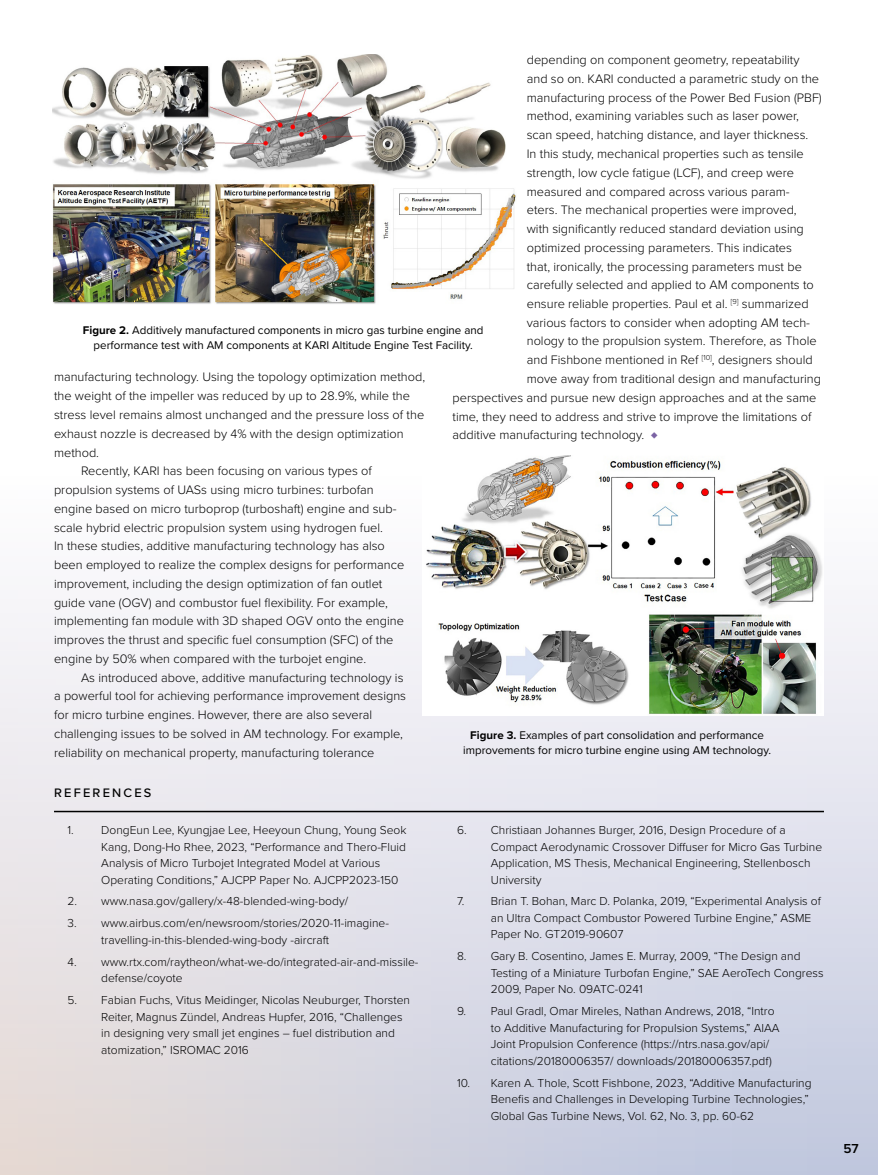
<style>
.page{position:relative;width:878px;height:1175px;background:#fff}
.page>*{position:absolute;margin:0;border:0;box-sizing:border-box;transform-origin:0 0}
.t1{font:600 13.5px "Proxima Nova";color:#000}
.t2{font:300 12.75px "Proxima Nova";color:#000}
.t3{font:500 12.75px "Proxima Nova";letter-spacing:.175em;color:#000}
.t4{font:300 12px/16.5px "Proxima Nova";color:#000}
.t5{font:11.55px/15px "Proxima Nova";color:#000;text-align:center}
.s1{color:#7b63a4}
.s2{font-weight:700}
</style>
<div class="page">
<svg style="left:0;top:605px;width:878px;height:569px;background:#e0e0e8"></svg>
<hr style="left:54px;top:810px;width:770px;height:2px;background:#000">
<img style="left:52px;top:54px;width:464px;height:250px">
<img style="left:422px;top:455px;width:401px;height:261px">
<p class="t2" style="left:527px;top:50px;width:274px">depending on component geometry, repeatability</p>
<p class="t2" style="left:527px;top:69px;width:294px">and so on. KARI conducted a parametric study on the</p>
<p class="t2" style="left:527px;top:88px;width:296px">manufacturing process of the Power Bed Fusion (PBF)</p>
<p class="t2" style="left:527px;top:107px;width:273px">method, examining variables such as laser power,</p>
<p class="t2" style="left:527px;top:125px;width:283px">scan speed, hatching distance, and layer thickness.</p>
<p class="t2" style="left:527px;top:144px;width:278px">In this study, mechanical properties such as tensile</p>
<p class="t2" style="left:527px;top:163px;width:269px">strength, low cycle fatigue (LCF), and creep were</p>
<p class="t2" style="left:527px;top:182px;width:264px">measured and compared across various param-</p>
<p class="t2" style="left:527px;top:200px;width:271px">eters. The mechanical properties were improved,</p>
<p class="t2" style="left:527px;top:219px;width:278px">with significantly reduced standard deviation using</p>
<p class="t2" style="left:527px;top:238px;width:267px">optimized processing parameters. This indicates</p>
<p class="t2" style="left:527px;top:257px;width:277px">that, ironically, the processing parameters must be</p>
<p class="t2" style="left:527px;top:275px;width:288px">carefully selected and applied to AM components to</p>
<p class="t2" style="left:527px;top:294px;width:283px">ensure reliable properties. Paul et al. <sup>[9]</sup> summarized</p>
<p class="t2" style="left:526px;top:313px;width:285px">various factors to consider when adopting AM tech-</p>
<p class="t2" style="left:526px;top:332px;width:291px">nology to the propulsion system. Therefore, as Thole</p>
<p class="t2" style="left:526px;top:350px;width:287px">and Fishbone mentioned in Ref <sup>[10]</sup>, designers should</p>
<p class="t2" style="left:526px;top:369px;width:295px">move away from traditional design and manufacturing</p>
<p class="t2" style="left:452px;top:388px;width:365px">perspectives and pursue new design approaches and at the same</p>
<p class="t2" style="left:452px;top:407px;width:360px">time, they need to address and strive to improve the limitations of</p>
<p class="t2" style="left:452px;top:425px;width:206px">additive manufacturing technology. <span class="s1">♦</span></p>
<p class="t5" style="left:83px;top:322px;width:402px"><span class="s2">Figure 2.</span> Additively manufactured components in micro gas turbine engine and performance test with AM components at KARI Altitude Engine Test Facility.</p>
<p class="t2" style="left:54px;top:368px;width:372px">manufacturing technology. Using the topology optimization method,</p>
<p class="t2" style="left:54px;top:386px;width:357px">the weight of the impeller was reduced by up to 28.9%, while the</p>
<p class="t2" style="left:54px;top:405px;width:371px">stress level remains almost unchanged and the pressure loss of the</p>
<p class="t2" style="left:54px;top:424px;width:351px">exhaust nozzle is decreased by 4% with the design optimization</p>
<p class="t2" style="left:54px;top:443px;width:47px">method.</p>
<p class="t2" style="left:81px;top:461px;width:292px">Recently, KARI has been focusing on various types of</p>
<p class="t2" style="left:54px;top:480px;width:321px">propulsion systems of UASs using micro turbines: turbofan</p>
<p class="t2" style="left:54px;top:499px;width:344px">engine based on micro turboprop (turboshaft) engine and sub-</p>
<p class="t2" style="left:54px;top:518px;width:330px">scale hybrid electric propulsion system using hydrogen fuel.</p>
<p class="t2" style="left:54px;top:536px;width:332px">In these studies, additive manufacturing technology has also</p>
<p class="t2" style="left:54px;top:555px;width:352px">been employed to realize the complex designs for performance</p>
<p class="t2" style="left:54px;top:574px;width:330px">improvement, including the design optimization of fan outlet</p>
<p class="t2" style="left:54px;top:593px;width:335px">guide vane (OGV) and combustor fuel flexibility. For example,</p>
<p class="t2" style="left:54px;top:611px;width:351px">implementing fan module with 3D shaped OGV onto the engine</p>
<p class="t2" style="left:54px;top:630px;width:341px">improves the thrust and specific fuel consumption (SFC) of the</p>
<p class="t2" style="left:54px;top:649px;width:313px">engine by 50% when compared with the turbojet engine.</p>
<p class="t2" style="left:81px;top:668px;width:324px">As introduced above, additive manufacturing technology is</p>
<p class="t2" style="left:54px;top:686px;width:353px">a powerful tool for achieving performance improvement designs</p>
<p class="t2" style="left:54px;top:705px;width:319px">for micro turbine engines. However, there are also several</p>
<p class="t2" style="left:54px;top:724px;width:350px">challenging issues to be solved in AM technology. For example,</p>
<p class="t2" style="left:54px;top:743px;width:322px">reliability on mechanical property, manufacturing tolerance</p>
<p class="t5" style="left:463px;top:726px;width:309px"><span class="s2">Figure 3.</span> Examples of part consolidation and performance improvements for micro turbine engine using AM technology.</p>
<p class="t3" style="left:54px;top:783px;width:99px">REFERENCES</p>
<p class="t4" style="left:101px;top:821px;width:307px;text-indent:-34px">1. DongEun Lee, Kyungjae Lee, Heeyoun Chung, Young Seok Kang, Dong-Ho Rhee, 2023, “Performance and Thero-Fluid Analysis of Micro Turbojet Integrated Model at Various Operating Conditions,” AJCPP Paper No. AJCPP2023-150</p>
<p class="t4" style="left:68px;top:892px;width:282px">2. www.nasa.gov/gallery/x-48-blended-wing-body/</p>
<p class="t4" style="left:101px;top:914px;width:289px;text-indent:-34px">3. www.airbus.com/en/newsroom/stories/2020-11-imagine&shy;travelling-in-this-blended-wing-body -aircraft</p>
<p class="t4" style="left:101px;top:952px;width:319px;text-indent:-34px">4. www.rtx.com/raytheon/what-we-do/integrated-air-and-missile&shy;defense/coyote</p>
<p class="t4" style="left:101px;top:991px;width:310px;text-indent:-34px">5. Fabian Fuchs, Vitus Meidinger, Nicolas Neuburger, Thorsten Reiter, Magnus Zündel, Andreas Hupfer, 2016, “Challenges in designing very small jet engines – fuel distribution and atomization,” ISROMAC 2016</p>
<p class="t4" style="left:491px;top:821px;width:333px;text-indent:-34px">6. Christiaan Johannes Burger, 2016, Design Procedure of a Compact Aerodynamic Crossover Diffuser for Micro Gas Turbine Application, MS Thesis, Mechanical Engineering, Stellenbosch University</p>
<p class="t4" style="left:491px;top:892px;width:331px;text-indent:-34px">7. Brian T. Bohan, Marc D. Polanka, 2019, “Experimental Analysis of an Ultra Compact Combustor Powered Turbine Engine,” ASME<br>Paper No. GT2019-90607</p>
<p class="t4" style="left:491px;top:947px;width:334px;text-indent:-34px">8. Gary B. Cosentino, James E. Murray, 2009, “The Design and<br>Testing of a Miniature Turbofan Engine,” SAE AeroTech Congress<br>2009, Paper No. 09ATC-0241</p>
<p class="t4" style="left:491px;top:1002px;width:290px;text-indent:-34px">9. Paul Gradl, Omar Mireles, Nathan Andrews, 2018, “Intro to Additive Manufacturing for Propulsion Systems,” AIAA Joint Propulsion Conference (https://ntrs.nasa.gov/api/ citations/20180006357/ downloads/20180006357.pdf)</p>
<p class="t4" style="left:491px;top:1073px;width:322px;text-indent:-34px">10. Karen A. Thole, Scott Fishbone, 2023, “Additive Manufacturing<br>Benefis and Challenges in Developing Turbine Technologies,”<br>Global Gas Turbine News, Vol. 62, No. 3, pp. 60-62</p>
<p class="t1" style="left:843px;top:1138px;width:17px">57</p>
</div>
